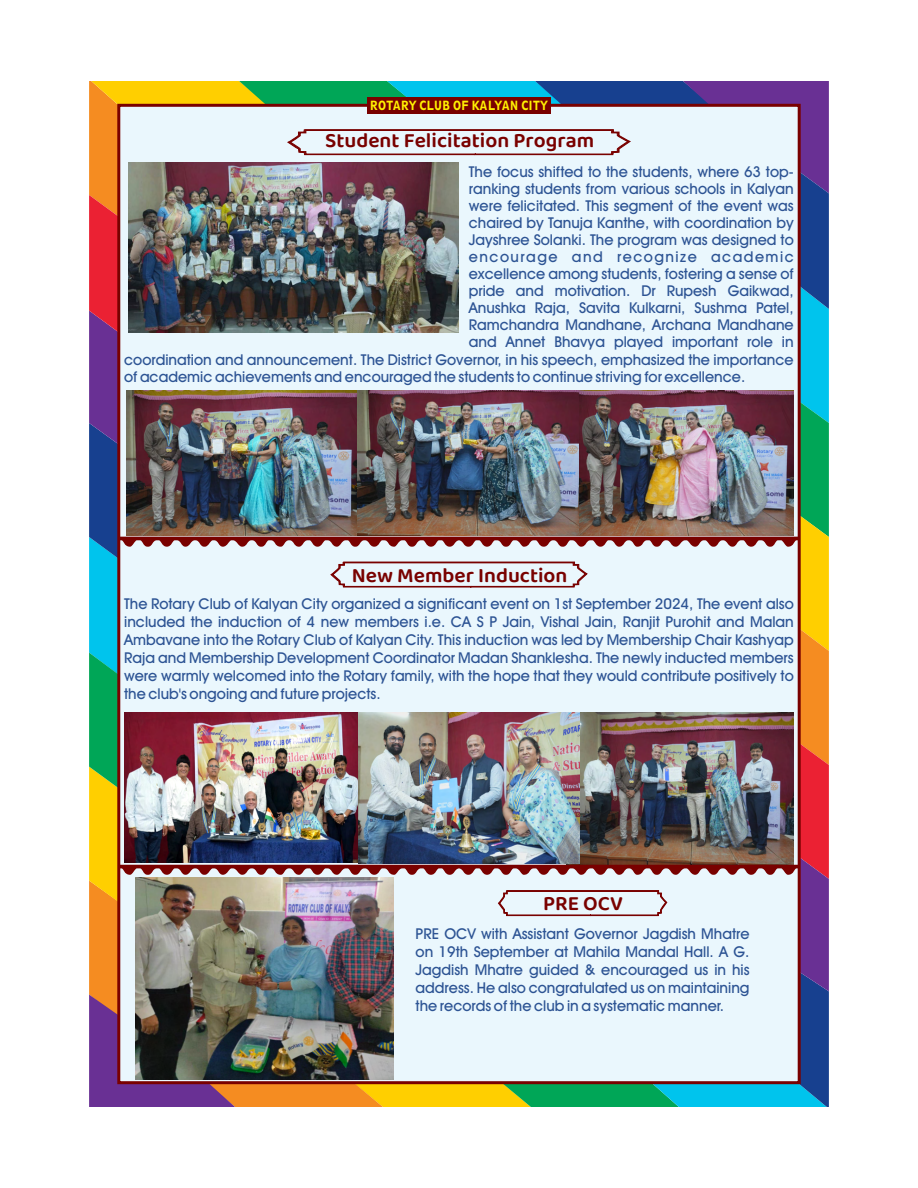
<style>
.page{position:relative;width:918px;height:1188px;background:#fff}
.page>*{position:absolute;margin:0;border:0;box-sizing:border-box;transform-origin:0 0}
.t1{font:600 21px "Baloo 2";color:#790100}
.t2{font:500 15px/18px "Avant Garde IT Cby BT";color:#2d5494;text-align:justify}
.t3{font:500 15px "Avant Garde IT Cby BT";letter-spacing:.095em;color:#2d5494}
.t4{font:700 condensed 12px "Geometric 212 BT";color:#fff101;scale:.88 1}
</style>
<div class="page">
<img style="left:89px;top:81px;width:740px;height:1026px">
<img style="left:129px;top:162px;width:329px;height:171px">
<p class="t4" style="left:370px;top:101px;width:204px">ROTARY CLUB OF KALYAN CITY</p>
<h1 class="t1" style="left:325px;top:128px;width:270px">Student Felicitation Program</h1>
<p class="t2" style="left:469px;top:164px;width:326px">The focus shifted to the students, where 63 top-</p>
<p class="t2" style="left:469px;top:181px;width:326px">ranking students from various schools in Kalyan</p>
<p class="t2" style="left:469px;top:198px;width:326px">were felicitated. This segment of the event was</p>
<p class="t2" style="left:469px;top:215px;width:326px">chaired by Tanuja Kanthe, with coordination by</p>
<p class="t2" style="left:469px;top:232px;width:326px">Jayshree Solanki. The program was designed to</p>
<p class="t3" style="left:469px;top:251px;width:326px">encourage and recognize academic</p>
<p class="t2" style="left:469px;top:266px;width:326px">excellence among students, fostering a sense of</p>
<p class="t2" style="left:469px;top:283px;width:326px">pride and motivation. Dr Rupesh Gaikwad,</p>
<p class="t2" style="left:469px;top:300px;width:326px">Anushka Raja, Savita Kulkarni, Sushma Patel,</p>
<p class="t2" style="left:469px;top:317px;width:326px">Ramchandra Mandhane, Archana Mandhane</p>
<p class="t2" style="left:469px;top:335px;width:326px">and Annet Bhavya played important role in</p>
<p class="t2" style="left:124px;top:352px;width:671px">coordination and announcement. The District Governor, in his speech, emphasized the importance</p>
<p class="t2" style="left:124px;top:369px;width:623px">of academic achievements and encouraged the students to continue striving for excellence.</p>
<h1 class="t1" style="left:352px;top:562px;width:217px">New Member Induction</h1>
<p class="t2" style="left:124px;top:596px;width:671px">The Rotary Club of Kalyan City organized a significant event on 1st September 2024, The event also included the induction of 4 new members i.e. CA S P Jain, Vishal Jain, Ranjit Purohit and Malan Ambavane into the Rotary Club of Kalyan City. This induction was led by Membership Chair Kashyap Raja and Membership Development Coordinator Madan Shanklesha. The newly inducted members were warmly welcomed into the Rotary family, with the hope that they would contribute positively to the club's ongoing and future projects.</p>
<h1 class="t1" style="left:543px;top:891px;width:81px">PRE OCV</h1>
<p class="t2" style="left:416px;top:926px;width:335px">PRE OCV with Assistant Governor Jagdish Mhatre on 19th September at Mahila Mandal Hall. A G.<br>Jagdish Mhatre guided &amp; encouraged us in his address. He also congratulated us on maintaining the records of the club in a systematic manner.</p>
</div>
